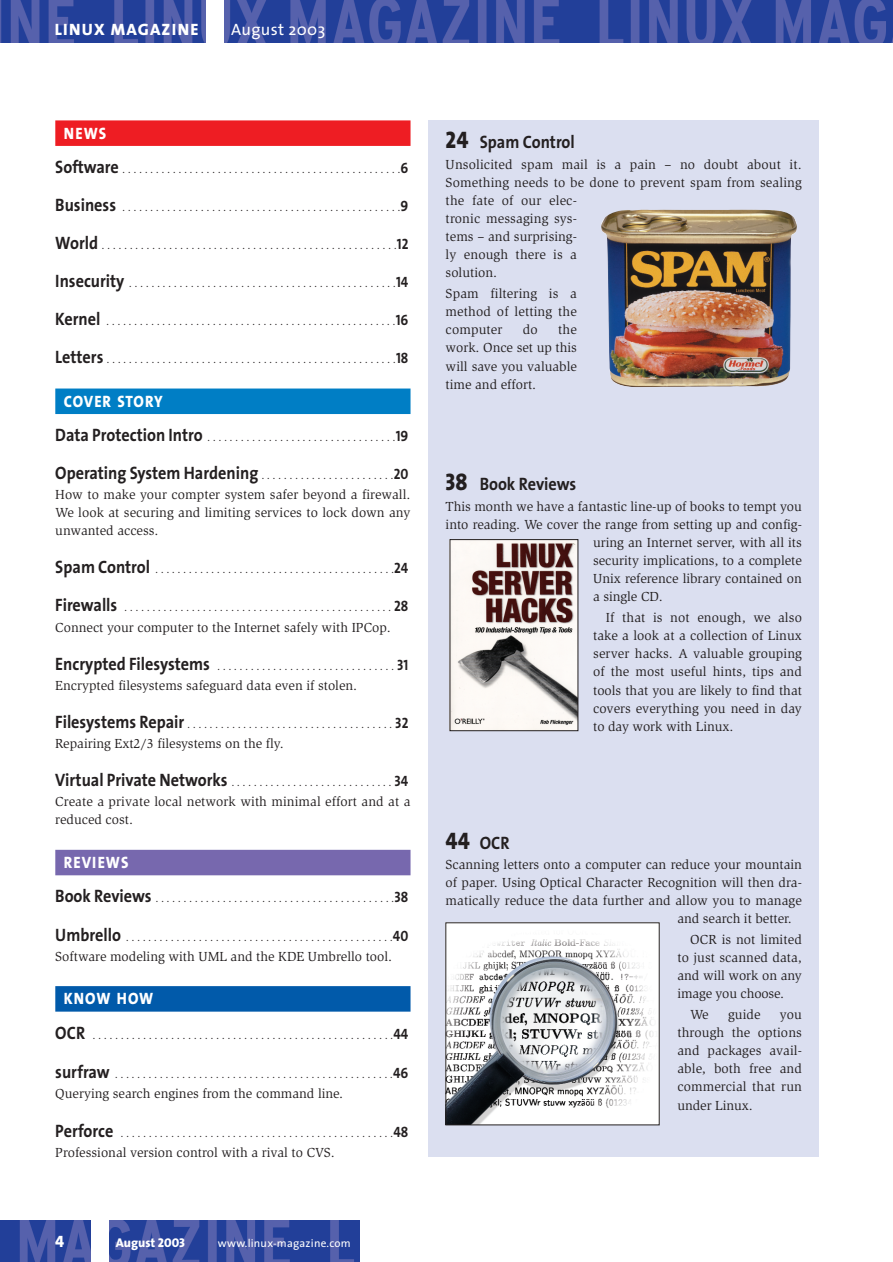
<style>
.page{position:relative;width:893px;height:1262px;background:#fff}
.page>*{position:absolute;margin:0;border:0;box-sizing:border-box;transform-origin:0 0}
.t1{font:700 18px "The Sans";color:#231f20;scale:.9 1}
.t2{font:800 16.5px "The Sans";letter-spacing:.07em;color:#fff;scale:.9 1}
.t3{font:16.5px "The Sans Extra Bold Caps";letter-spacing:.07em;color:#fff}
.t4{font:16.5px "The Sans";letter-spacing:.02em;color:#fff}
.t5{font:800 16.5px "The Sans";letter-spacing:.045em;color:#fff;scale:.9 1}
.t6{font:16.5px "The Sans Extra Bold Expert";color:#fff}
.t7{font:13.5px/18.1px "Slimbach";color:#231f20;text-align:justify}
.t8{font:13.5px "The Sans Light Caps";color:#231f20;scale:.9 1}
.t9{font:800 12.75px "The Sans";color:#fff}
.t10{font:11.25px "The Sans";letter-spacing:.02em;color:#fff}
.s1{font-family:"The Sans";font-weight:700;font-size:18px}
.s2{font-family:"The Sans Bold Caps";font-size:15px}
.s3{font-family:"The Sans Light Caps";font-weight:400;font-size:13.5px}
.s4{font-family:"The Sans Bold Caps";font-weight:400;font-size:15px}
.s5{font-family:"The Sans Extra Bold Caps";font-weight:400}
.s6{font-family:"The Sans Extra Bold Caps";font-weight:400;font-size:24px}
</style>
<div class="page">
<div style="left:428px;top:120px;width:391px;height:1037px;background:#dbdff0"></div>
<img style="left:0;top:1220px;width:359px;height:41px">
<div style="left:91px;top:1220px;width:17px;height:41px;background:#fff"></div>
<img style="left:0;top:0;width:892px;height:43px">
<div style="left:207px;top:0;width:17px;height:43px;background:#fff"></div>
<div style="left:55px;top:120px;width:355px;height:26px;background:#ee1d23"></div>
<div style="left:55px;top:388px;width:355px;height:26px;background:#007ec5"></div>
<div style="left:55px;top:849px;width:355px;height:26px;background:#7768ae"></div>
<div style="left:55px;top:986px;width:355px;height:25px;background:#015aaa"></div>
<img style="left:601px;top:209px;width:196px;height:178px">
<img style="left:452px;top:541px;width:124px;height:188px">
<div style="left:450px;top:539px;width:128px;height:192px;border:1px solid #231f20"></div>
<img style="left:447px;top:924px;width:210px;height:199px">
<p class="t3" style="left:55px;top:20px;width:145px">LINUX MAGAZINE</p>
<p class="t4" style="left:231px;top:23px;width:95px">August 2003</p>
<p class="t2" style="left:64px;top:127px;width:49px">NEWS</p>
<p class="t8" style="left:55px;top:160px;width:394px"><span class="s1">Software</span> . . . . . . . . . . . . . . . . . . . . . . . . . . . . . . . . . . . . . . . . . . . . . . . . . .<span class="s2">6</span></p>
<p class="t8" style="left:55px;top:198px;width:394px"><span class="s1">Business</span> . . . . . . . . . . . . . . . . . . . . . . . . . . . . . . . . . . . . . . . . . . . . . . . . . .<span class="s2">9</span></p>
<p class="t8" style="left:55px;top:236px;width:394px"><span class="s1">World</span> . . . . . . . . . . . . . . . . . . . . . . . . . . . . . . . . . . . . . . . . . . . . . . . . . . . . .<span class="s2">12</span></p>
<p class="t8" style="left:55px;top:274px;width:394px"><span class="s1">Insecurity</span> . . . . . . . . . . . . . . . . . . . . . . . . . . . . . . . . . . . . . . . . . . . . . . . .<span class="s2">14</span></p>
<p class="t8" style="left:55px;top:312px;width:394px"><span class="s1">Kernel</span> . . . . . . . . . . . . . . . . . . . . . . . . . . . . . . . . . . . . . . . . . . . . . . . . . . . .<span class="s2">16</span></p>
<p class="t8" style="left:55px;top:350px;width:394px"><span class="s1">Letters</span> . . . . . . . . . . . . . . . . . . . . . . . . . . . . . . . . . . . . . . . . . . . . . . . . . . . .<span class="s2">18</span></p>
<p class="t5" style="left:64px;top:395px;width:112px">COVER STORY</p>
<p class="t8" style="left:55px;top:428px;width:394px"><span class="s1">Data Protection Intro</span> . . . . . . . . . . . . . . . . . . . . . . . . . . . . . . . . . .<span class="s2">19</span></p>
<h1 class="t1" style="left:55px;top:466px;width:394px">Operating System Hardening <span class="s3">. . . . . . . . . . . . . . . . . . . . . . . .</span><span class="s4">20</span></h1>
<p class="t7" style="left:55px;top:486px;width:357px">How to make your compter system safer beyond a firewall.<br>We look at securing and limiting services to lock down any unwanted access.</p>
<p class="t8" style="left:55px;top:561px;width:394px"><span class="s1">Spam Control</span> . . . . . . . . . . . . . . . . . . . . . . . . . . . . . . . . . . . . . . . . . . .<span class="s2">24</span></p>
<p class="t8" style="left:55px;top:599px;width:394px"><span class="s1">Firewalls</span> . . . . . . . . . . . . . . . . . . . . . . . . . . . . . . . . . . . . . . . . . . . . . . . . <span class="s2">28</span></p>
<p class="t7" style="left:55px;top:619px;width:337px">Connect your computer to the Internet safely with IPCop.</p>
<p class="t8" style="left:55px;top:657px;width:394px"><span class="s1">Encrypted Filesystems</span> . . . . . . . . . . . . . . . . . . . . . . . . . . . . . . . . <span class="s2">31</span></p>
<p class="t7" style="left:55px;top:677px;width:303px">Encrypted filesystems safeguard data even if stolen.</p>
<p class="t8" style="left:55px;top:715px;width:394px"><span class="s1">Filesystems Repair</span> . . . . . . . . . . . . . . . . . . . . . . . . . . . . . . . . . . . . . <span class="s2">32</span></p>
<p class="t7" style="left:55px;top:735px;width:230px">Repairing Ext2/3 filesystems on the fly.</p>
<p class="t8" style="left:55px;top:773px;width:394px"><span class="s1">Virtual Private Networks</span> . . . . . . . . . . . . . . . . . . . . . . . . . . . . . <span class="s2">34</span></p>
<p class="t7" style="left:55px;top:793px;width:357px">Create a private local network with minimal effort and at a reduced cost.</p>
<p class="t2" style="left:64px;top:856px;width:73px">REVIEWS</p>
<p class="t8" style="left:55px;top:889px;width:394px"><span class="s1">Book Reviews</span> . . . . . . . . . . . . . . . . . . . . . . . . . . . . . . . . . . . . . . . . . . .<span class="s2">38</span></p>
<p class="t8" style="left:55px;top:928px;width:394px"><span class="s1">Umbrello</span> . . . . . . . . . . . . . . . . . . . . . . . . . . . . . . . . . . . . . . . . . . . . . . . .<span class="s2">40</span></p>
<p class="t7" style="left:55px;top:948px;width:338px">Software modeling with UML and the KDE Umbrello tool.</p>
<p class="t2" style="left:64px;top:992px;width:101px">KNOW HOW</p>
<p class="t8" style="left:55px;top:1026px;width:394px"><span class="s1">OCR</span> . . . . . . . . . . . . . . . . . . . . . . . . . . . . . . . . . . . . . . . . . . . . . . . . . . . . . .<span class="s2">44</span></p>
<p class="t8" style="left:55px;top:1065px;width:394px"><span class="s1">surfraw</span> . . . . . . . . . . . . . . . . . . . . . . . . . . . . . . . . . . . . . . . . . . . . . . . . . .<span class="s2">46</span></p>
<p class="t7" style="left:55px;top:1085px;width:289px">Querying search engines from the command line.</p>
<p class="t8" style="left:55px;top:1124px;width:394px"><span class="s1">Perforce</span> . . . . . . . . . . . . . . . . . . . . . . . . . . . . . . . . . . . . . . . . . . . . . . . . .<span class="s2">48</span></p>
<p class="t7" style="left:55px;top:1144px;width:281px">Professional version control with a rival to CVS.</p>
<p class="t6" style="left:55px;top:1231px;width:11px">4</p>
<p class="t9" style="left:116px;top:1237px;width:71px">August <span class="s5">2003</span></p>
<p class="t10" style="left:218px;top:1238px;width:134px">www.linux-magazine.com</p>
<h1 class="t1" style="left:445px;top:135px;width:145px"><span class="s6">24</span> Spam Control</h1>
<p class="t7" style="left:445px;top:156px;width:358px;text-align:left">Unsolicited spam mail is a pain – no doubt about it.<br>Something needs to be done to prevent spam from sealing the fate of our elec-<br>tronic messaging sys-<br>tems – and surprising-<br>ly enough there is a<br>solution.</p>
<p class="t7" style="left:445px;top:285px;width:133px">Spam filtering is a method of letting the computer</p>
<p class="t7" style="left:445px;top:322px;width:133px;text-indent:112px">the work. Once set up this will save you valuable time and effort.</p>
<p class="t7" style="left:523px;top:322px;width:16px">do</p>
<h1 class="t1" style="left:445px;top:477px;width:147px"><span class="s6">38</span> Book Reviews</h1>
<p class="t7" style="left:445px;top:498px;width:358px">This month we have a fantastic line-up of books to tempt you</p>
<p class="t7" style="left:445px;top:516px;width:358px">into reading. We cover the range from setting up and config-</p>
<p class="t7" style="left:593px;top:534px;width:210px">uring an Internet server, with all its</p>
<p class="t7" style="left:593px;top:552px;width:210px">security implications, to a complete</p>
<p class="t7" style="left:593px;top:570px;width:210px">Unix reference library contained on</p>
<p class="t7" style="left:593px;top:589px;width:71px">a single CD.</p>
<p class="t7" style="left:593px;top:609px;width:210px;text-indent:13px">If that is not enough, we also take a look at a collection of Linux server hacks. A valuable grouping of the most useful hints, tips and tools that you are likely to find that covers everything you need in day to day work with Linux.</p>
<h1 class="t1" style="left:445px;top:835px;width:73px"><span class="s6">44</span> OCR</h1>
<p class="t7" style="left:445px;top:856px;width:358px">Scanning letters onto a computer can reduce your mountain</p>
<p class="t7" style="left:445px;top:874px;width:358px">of paper. Using Optical Character Recognition will then dra-</p>
<p class="t7" style="left:445px;top:892px;width:358px">matically reduce the data further and allow you to manage</p>
<p class="t7" style="left:677px;top:910px;width:116px">and search it better.</p>
<p class="t7" style="left:677px;top:931px;width:126px;text-indent:13px">OCR is not limited to just scanned data, and will work on any image you choose.</p>
<p class="t7" style="left:690px;top:1006px;width:20px">We</p>
<p class="t7" style="left:728px;top:1006px;width:34px">guide</p>
<p class="t7" style="left:677px;top:1006px;width:126px;text-indent:102px">you through the options and packages avail&shy;able, both free and commercial that run under Linux.</p>
</div>
